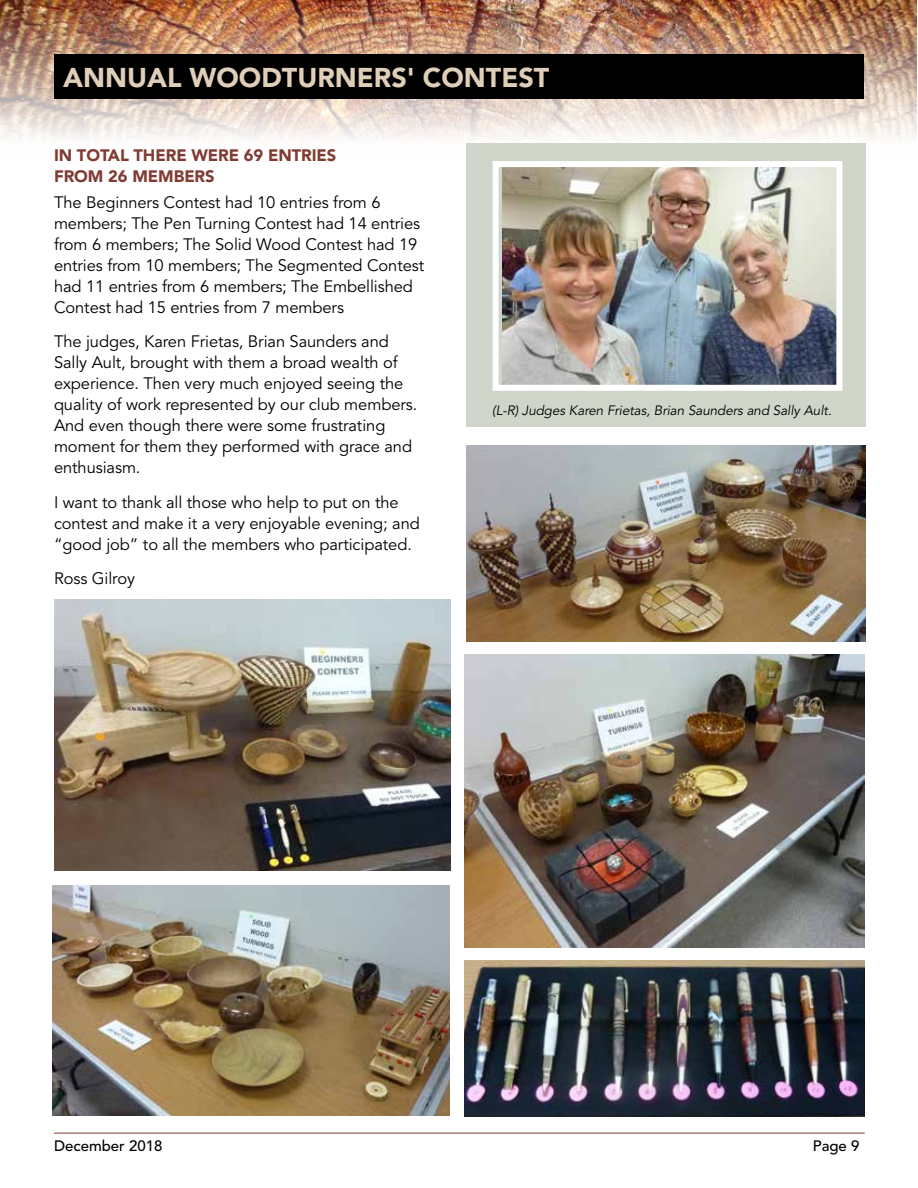
<style>
.page{position:relative;width:918px;height:1188px;background:#fff}
.page>*{position:absolute;margin:0;border:0;box-sizing:border-box;transform-origin:0 0}
.t1{font:900 27px "Avenir";color:#dfceb8}
.t2{font:16.5px/21px "Avenir";letter-spacing:-.005em;color:#000}
.t3{font:900 16.5px/21px "Avenir";letter-spacing:-.005em;color:#803c33}
.t4{font:500 15px "Avenir";color:#000}
.t5{font:italic 13.5px "Avenir";letter-spacing:-.005em;color:#000}
</style>
<div class="page">
<img style="left:0;top:0;width:917px;height:162px">
<div style="left:54px;top:54px;width:810px;height:45px;background:#000"></div>
<hr style="left:54px;top:1133px;width:811px;height:1px;background:#803c33">
<img style="left:53px;top:885px;width:396px;height:230px">
<img style="left:54px;top:599px;width:397px;height:272px">
<img style="left:465px;top:654px;width:399px;height:294px">
<img style="left:466px;top:446px;width:399px;height:195px">
<img style="left:465px;top:961px;width:399px;height:155px">
<div style="left:466px;top:143px;width:399px;height:284px;background:#cfd5c9"></div>
<img style="left:503px;top:168px;width:332px;height:216px">
<div style="left:493px;top:161px;width:349px;height:230px;border:6px solid #fff"></div>
<h1 class="t1" style="left:63px;top:61px;width:488px">ANNUAL WOODTURNERS' CONTEST</h1>
<p class="t3" style="left:54px;top:145px;width:284px">IN TOTAL THERE WERE 69 ENTRIES<br>FROM 26 MEMBERS</p>
<p class="t2" style="left:54px;top:192px;width:372px">The Beginners Contest had 10 entries from 6 members; The Pen Turning Contest had 14 entries from 6 members; The Solid Wood Contest had 19 entries from 10 members; The Segmented Contest had 11 entries from 6 members; The Embellished Contest had 15 entries from 7 members</p>
<p class="t2" style="left:54px;top:331px;width:365px">The judges, Karen Frietas, Brian Saunders and Sally Ault, brought with them a broad wealth of experience. Then very much enjoyed seeing the quality of work represented by our club members.<br>And even though there were some frustrating moment for them they performed with grace and enthusiasm.</p>
<p class="t2" style="left:54px;top:492px;width:367px">I want to thank all those who help to put on the contest and make it a very enjoyable evening; and “good job” to all the members who participated.</p>
<p class="t2" style="left:54px;top:568px;width:83px">Ross Gilroy</p>
<p class="t5" style="left:492px;top:402px;width:341px">(L-R) Judges Karen Frietas, Brian Saunders and Sally Ault.</p>
<p class="t4" style="left:54px;top:1138px;width:110px">December 2018</p>
<p class="t4" style="left:813px;top:1138px;width:48px">Page 9</p>
</div>
